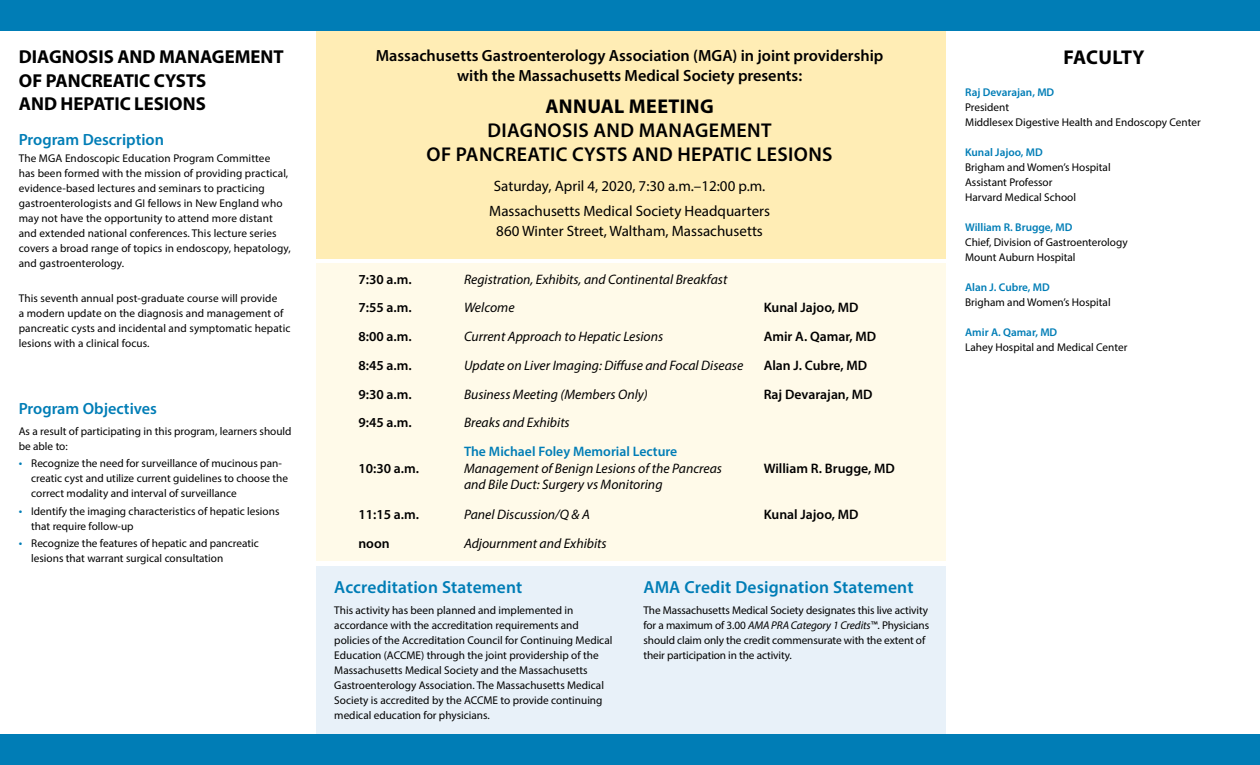
<style>
.page{position:relative;width:1260px;height:765px;background:#fff}
.page>*{position:absolute;margin:0;border:0;box-sizing:border-box;transform-origin:0 0}
.Member_letter{font:600 20px/23.8px "Myriad Pro";letter-spacing:.02em;color:#000;text-align:center}
.t1{font:700 20px "Myriad Pro";letter-spacing:.005em;color:#000}
.Member_letter-2{font:700 18.75px/23.8px "Myriad Pro";color:#000}
.Schedule_text_small{font:600 17.5px "Myriad Pro";letter-spacing:.01em;color:#007db6}
.Member_letter-3{font:600 16.25px "Myriad Pro";color:#000}
.Member_letter-4{font:600 16.25px "Myriad Pro";color:#007db6}
.Member_letter-5{font:15px/20px "Myriad Pro";color:#000;text-align:center}
.t2{font:italic 13.75px/16.5px "Myriad Pro";color:#000}
.t3{font:600 13.75px "Myriad Pro";color:#000}
.t4{font:600 13.75px "Myriad Pro";color:#007db6}
.Schedule_text_small-2{font:11.25px/15px "Myriad Pro";color:#000}
.t5{font:600 11.25px "Myriad Pro";color:#007db6}
.Member_letter-6{font:11.25px/15px "Myriad Pro";color:#000}
.s1{font-size:12.5px;color:#007db6}
.s2{font-weight:700}
.s3{font-style:italic}
</style>
<div class="page">
<div style="left:316px;top:264px;width:630px;height:297px;background:#fff9e4"></div>
<div style="left:316px;top:566px;width:630px;height:168px;background:#e3eef8"></div>
<div style="left:316px;top:0;width:630px;height:259px;background:#ffedb5"></div>
<div style="left:0;top:0;width:1260px;height:31px;background:#007db6"></div>
<div style="left:0;top:734px;width:1260px;height:31px;background:#007db6"></div>
<p class="Member_letter-2" style="left:19px;top:44px;width:266px">DIAGNOSIS AND MANAGEMENT<br>OF PANCREATIC CYSTS<br>AND HEPATIC LESIONS</p>
<p class="Member_letter-4" style="left:19px;top:129px;width:147px">Program Description</p>
<p class="Schedule_text_small-2" style="left:19px;top:151px;width:273px">The MGA Endoscopic Education Program Committee<br>has been formed with the mission of providing practical, evidence-based lectures and seminars to practicing gastroenterologists and GI fellows in New England who may not have the opportunity to attend more distant and extended national conferences. This lecture series covers a broad range of topics in endoscopy, hepatology, and gastroenterology.</p>
<p class="Schedule_text_small-2" style="left:19px;top:290px;width:273px">This seventh annual post-graduate course will provide<br>a modern update on the diagnosis and management of pancreatic cysts and incidental and symptomatic hepatic lesions with a clinical focus.</p>
<p class="Member_letter-4" style="left:19px;top:398px;width:140px">Program Objectives</p>
<p class="Member_letter-6" style="left:19px;top:423px;width:274px">As a result of participating in this program, learners should be able to:</p>
<p class="Schedule_text_small-2" style="left:31px;top:456px;width:258px;text-indent:-12px"><span class="s1">•</span> Recognize the need for surveillance of mucinous pan&shy;creatic cyst and utilize current guidelines to choose the correct modality and interval of surveillance</p>
<p class="Schedule_text_small-2" style="left:31px;top:503px;width:250px;text-indent:-12px"><span class="s1">•</span> Identify the imaging characteristics of hepatic lesions that require follow-up</p>
<p class="Schedule_text_small-2" style="left:31px;top:536px;width:229px;text-indent:-12px"><span class="s1">•</span> Recognize the features of hepatic and pancreatic lesions that warrant surgical consultation</p>
<p class="Member_letter-3" style="left:376px;top:45px;width:509px">Massachusetts Gastroenterology Association (MGA) in joint providership</p>
<p class="Member_letter-3" style="left:457px;top:65px;width:347px">with the Massachusetts Medical Society presents:</p>
<p class="Member_letter" style="left:427px;top:94px;width:408px"><span class="s2">ANNUAL MEETING<br></span>DIAGNOSIS AND MANAGEMENT<br>OF PANCREATIC CYSTS AND HEPATIC LESIONS</p>
<p class="Member_letter-5" style="left:494px;top:176px;width:273px">Saturday, April 4, 2020, 7:30 a.m.–12:00 p.m.</p>
<p class="Member_letter-5" style="left:489px;top:201px;width:282px">Massachusetts Medical Society Headquarters<br>860 Winter Street, Waltham, Massachusetts</p>
<p class="t3" style="left:358px;top:270px;width:55px">7:30 a.m.</p>
<p class="t2" style="left:464px;top:270px;width:265px">Registration, Exhibits, and Continental Breakfast</p>
<p class="t3" style="left:358px;top:299px;width:55px">7:55 a.m.</p>
<p class="t2" style="left:464px;top:299px;width:52px">Welcome</p>
<p class="t3" style="left:764px;top:299px;width:96px">Kunal Jajoo, MD</p>
<p class="t3" style="left:358px;top:328px;width:55px">8:00 a.m.</p>
<p class="t2" style="left:464px;top:328px;width:201px">Current Approach to Hepatic Lesions</p>
<p class="t3" style="left:764px;top:328px;width:114px">Amir A. Qamar, MD</p>
<p class="t3" style="left:358px;top:356px;width:55px">8:45 a.m.</p>
<p class="t2" style="left:464px;top:357px;width:281px">Update on Liver Imaging: Diffuse and Focal Disease</p>
<p class="t3" style="left:764px;top:356px;width:105px">Alan J. Cubre, MD</p>
<p class="t3" style="left:358px;top:385px;width:55px">9:30 a.m.</p>
<p class="t2" style="left:464px;top:385px;width:185px">Business Meeting (Members Only)</p>
<p class="t3" style="left:764px;top:385px;width:111px">Raj Devarajan, MD</p>
<p class="t3" style="left:358px;top:414px;width:55px">9:45 a.m.</p>
<p class="t2" style="left:464px;top:414px;width:107px">Breaks and Exhibits</p>
<p class="t3" style="left:358px;top:459px;width:62px">10:30 a.m.</p>
<p class="t4" style="left:464px;top:443px;width:215px">The Michael Foley Memorial Lecture</p>
<p class="t2" style="left:464px;top:459px;width:260px">Management of Benign Lesions of the Pancreas and Bile Duct: Surgery vs Monitoring</p>
<p class="t3" style="left:764px;top:459px;width:133px">William R. Brugge, MD</p>
<p class="t3" style="left:358px;top:505px;width:62px">11:15 a.m.</p>
<p class="t2" style="left:464px;top:506px;width:127px">Panel Discussion/Q &amp; A</p>
<p class="t3" style="left:764px;top:505px;width:96px">Kunal Jajoo, MD</p>
<p class="t3" style="left:358px;top:534px;width:33px">noon</p>
<p class="t2" style="left:464px;top:534px;width:144px">Adjournment and Exhibits</p>
<p class="Schedule_text_small" style="left:334px;top:576px;width:190px">Accreditation Statement</p>
<p class="Schedule_text_small-2" style="left:334px;top:602px;width:280px">This activity has been planned and implemented in accordance with the accreditation requirements and policies of the Accreditation Council for Continuing Medical Education (ACCME) through the joint providership of the Massachusetts Medical Society and the Massachusetts Gastroenterology Association. The Massachusetts Medical Society is accredited by the ACCME to provide continuing medical education for physicians.</p>
<p class="Schedule_text_small" style="left:644px;top:576px;width:271px">AMA Credit Designation Statement</p>
<p class="Schedule_text_small-2" style="left:644px;top:602px;width:287px">The Massachusetts Medical Society designates this live activity for a maximum of 3.00 <span class="s3">AMA PRA Category 1 Credits</span>™. Physicians should claim only the credit commensurate with the extent of their participation in the activity.</p>
<p class="t1" style="left:1064px;top:44px;width:83px">FACULTY</p>
<p class="t5" style="left:965px;top:85px;width:91px">Raj Devarajan, MD</p>
<p class="Schedule_text_small-2" style="left:965px;top:99px;width:45px">President</p>
<p class="Schedule_text_small-2" style="left:965px;top:114px;width:237px">Middlesex Digestive Health and Endoscopy Center</p>
<p class="t5" style="left:965px;top:145px;width:79px">Kunal Jajoo, MD</p>
<p class="Schedule_text_small-2" style="left:965px;top:159px;width:147px">Brigham and Women’s Hospital</p>
<p class="Schedule_text_small-2" style="left:965px;top:174px;width:89px">Assistant Professor</p>
<p class="Schedule_text_small-2" style="left:965px;top:189px;width:112px">Harvard Medical School</p>
<p class="t5" style="left:965px;top:220px;width:109px">William R. Brugge, MD</p>
<p class="Schedule_text_small-2" style="left:965px;top:234px;width:164px">Chief, Division of Gastroenterology</p>
<p class="Schedule_text_small-2" style="left:965px;top:249px;width:112px">Mount Auburn Hospital</p>
<p class="t5" style="left:965px;top:280px;width:86px">Alan J. Cubre, MD</p>
<p class="Schedule_text_small-2" style="left:965px;top:294px;width:147px">Brigham and Women’s Hospital</p>
<p class="t5" style="left:965px;top:325px;width:94px">Amir A. Qamar, MD</p>
<p class="Schedule_text_small-2" style="left:965px;top:339px;width:164px">Lahey Hospital and Medical Center</p>
</div>
